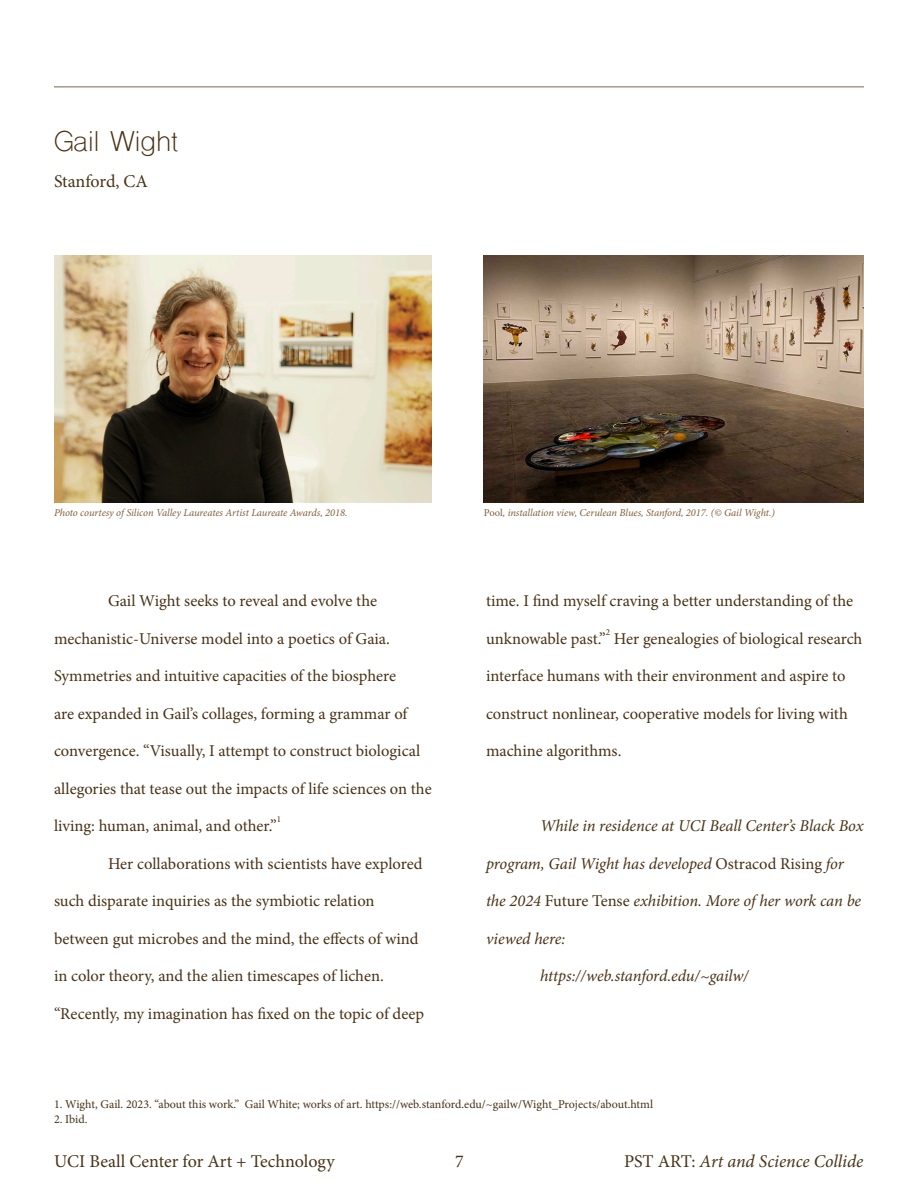
<style>
.page{position:relative;width:918px;height:1188px;background:#fff}
.page>*{position:absolute;margin:0;border:0;box-sizing:border-box;transform-origin:0 0}
.t1{font:27px "Shree Dev 0714";color:#493111}
.t2{font:18px "Minion Pro";color:#483216}
.t3{font:italic 18px "Minion Pro";letter-spacing:-.005em;color:#483216}
.t4{font:18px "Minion Pro";letter-spacing:-.01em;color:#483215}
.t5{font:16.5px "Minion Pro";color:#483114}
.t6{font:italic 16.5px "Minion Pro";letter-spacing:-.005em;color:#483114}
.t7{font:12px "Minion Pro";letter-spacing:-.005em;color:#483215}
.t8{font:italic 10.5px "Minion Pro";letter-spacing:-.01em;color:#815e38}
.t9{font:9px "Minion Pro";color:#483114}
.s1{font-style:normal}
</style>
<div class="page">
<img style="left:54px;top:255px;width:377px;height:247px">
<img style="left:484px;top:255px;width:380px;height:247px">
<hr style="left:54px;top:86px;width:810px;height:2px;background:#483215">
<p class="t1" style="left:54px;top:125px;width:125px">Gail Wight</p>
<p class="t4" style="left:54px;top:169px;width:96px">Stanford, CA</p>
<p class="t8" style="left:54px;top:506px;width:295px">Photo courtesy of Silicon Valley Laureates Artist Laureate Awards, 2018.</p>
<p class="t8" style="left:484px;top:506px;width:293px"><span class="s1">Pool</span>, installation view, Cerulean Blues, Stanford, 2017. (© Gail Wight.)</p>
<p class="t5" style="left:108px;top:590px;width:271px">Gail Wight seeks to reveal and evolve the</p>
<p class="t5" style="left:54px;top:627px;width:337px">mechanistic-Universe model into a poetics of Gaia.</p>
<p class="t5" style="left:54px;top:665px;width:344px">Symmetries and intuitive capacities of the biosphere</p>
<p class="t5" style="left:54px;top:702px;width:355px">are expanded in Gail’s collages, forming a grammar of</p>
<p class="t5" style="left:54px;top:740px;width:368px">convergence. “Visually, I attempt to construct biological</p>
<p class="t5" style="left:54px;top:777px;width:379px">allegories that tease out the impacts of life sciences on the</p>
<p class="t5" style="left:54px;top:815px;width:224px">living: human, animal, and other.”</p>
<p class="t9" style="left:277px;top:813px;width:6px">1</p>
<p class="t5" style="left:108px;top:852px;width:316px">Her collaborations with scientists have explored</p>
<p class="t5" style="left:54px;top:890px;width:322px">such disparate inquiries as the symbiotic relation</p>
<p class="t5" style="left:54px;top:927px;width:366px">between gut microbes and the mind, the effects of wind</p>
<p class="t5" style="left:54px;top:965px;width:331px">in color theory, and the alien timescapes of lichen.</p>
<p class="t5" style="left:54px;top:1002px;width:372px">“Recently, my imagination has fixed on the topic of deep</p>
<p class="t5" style="left:486px;top:590px;width:369px">time. I find myself craving a better understanding of the</p>
<p class="t5" style="left:486px;top:627px;width:121px">unknowable past.”</p>
<p class="t9" style="left:606px;top:626px;width:6px">2</p>
<p class="t5" style="left:614px;top:627px;width:250px">Her genealogies of biological research</p>
<p class="t5" style="left:486px;top:665px;width:361px">interface humans with their environment and aspire to</p>
<p class="t5" style="left:486px;top:702px;width:363px">construct nonlinear, cooperative models for living with</p>
<p class="t5" style="left:486px;top:740px;width:137px">machine algorithms.</p>
<p class="t6" style="left:540px;top:815px;width:325px">While in residence at UCI Beall Center’s Black Box</p>
<p class="t6" style="left:486px;top:852px;width:359px">program, Gail Wight has developed <span class="s1">Ostracod Rising</span> for</p>
<p class="t6" style="left:486px;top:890px;width:377px">the 2024 <span class="s1">Future Tense</span> exhibition. More of her work can be</p>
<p class="t6" style="left:486px;top:927px;width:81px">viewed here:</p>
<p class="t6" style="left:540px;top:965px;width:210px">https://web.stanford.edu/~gailw/</p>
<p class="t7" style="left:54px;top:1096px;width:601px">1. Wight, Gail. 2023. “about this work.” Gail White; works of art. https://web.stanford.edu/~gailw/Wight_Projects/about.html</p>
<p class="t7" style="left:54px;top:1111px;width:35px">2. Ibid.</p>
<p class="t2" style="left:54px;top:1150px;width:282px">UCI Beall Center for Art + Technology</p>
<p class="t2" style="left:455px;top:1150px;width:10px">7</p>
<p class="t3" style="left:624px;top:1149px;width:241px"><span class="s1">PST ART:</span> Art and Science Collide</p>
</div>
